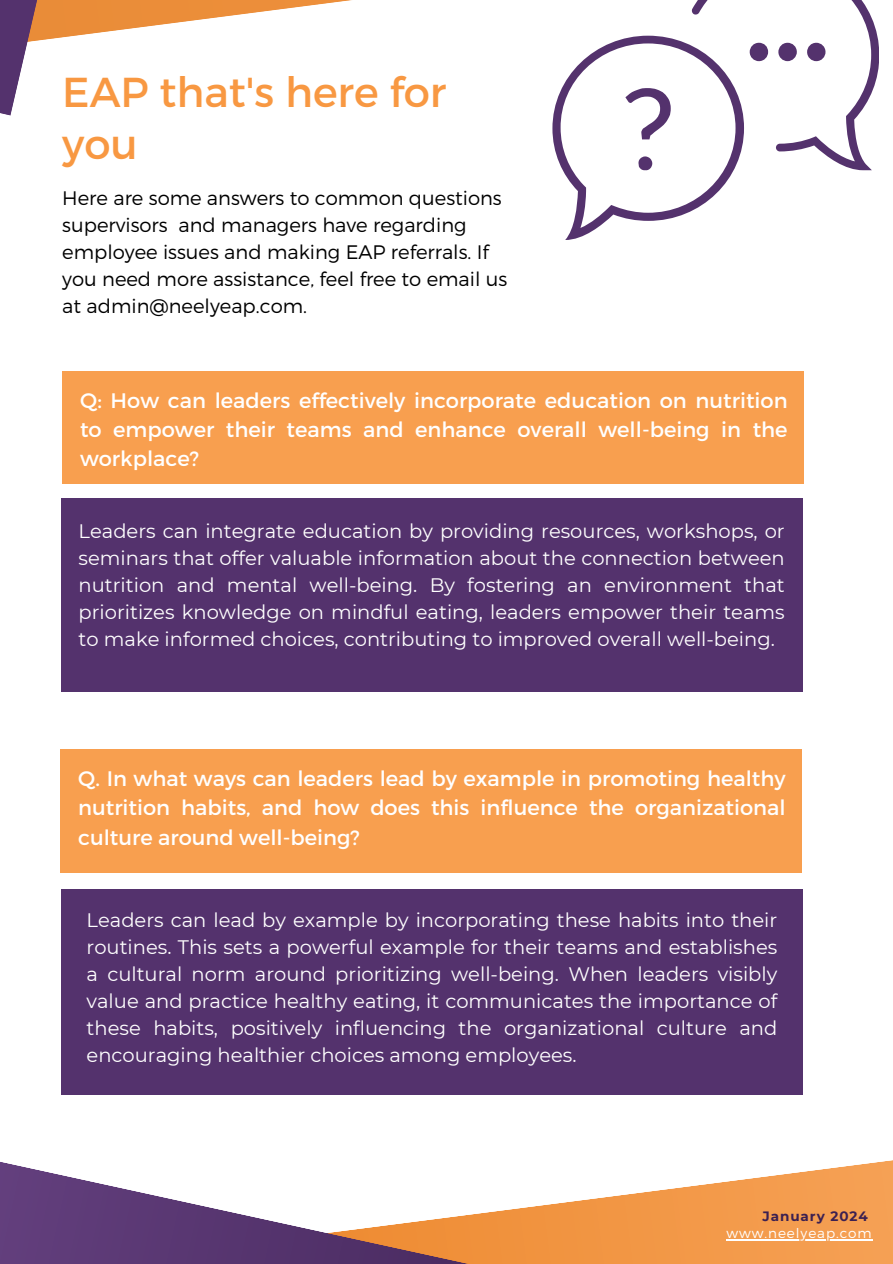
<style>
.page{position:relative;width:893px;height:1264px;background:#fff}
.page>*{position:absolute;margin:0;border:0;box-sizing:border-box;transform-origin:0 0}
.t1{font:41.7px/51.8px "Montserrat";color:#f89842}
.t2{font:21px/29.2px "Montserrat";color:#fff;text-align:justify}
.t3{font:19.5px/27px "Montserrat";color:#fff;text-align:justify}
.t4{font:300 19.5px/27px "Montserrat";color:#000}
.t5{font:300 13.5px "Montserrat";letter-spacing:.07em;color:#fff}
.t6{font:700 13.5px "Montserrat";letter-spacing:.07em;color:#3c2051}
</style>
<div class="page">
<svg style="left:726px;top:1086px;width:166px;height:177px"></svg>
<svg style="left:0;top:1094px;width:726px;height:169px"></svg>
<svg style="left:0;top:0;width:879px;height:116px"></svg>
<div style="left:62px;top:497px;width:741px;height:194px;background:#54326d"></div>
<div style="left:62px;top:371px;width:742px;height:112px;background:#f89f4f"></div>
<div style="left:61px;top:889px;width:741px;height:205px;background:#54326d"></div>
<div style="left:60px;top:749px;width:742px;height:123px;background:#f89f4f"></div>
<svg style="left:552px;top:0;width:326px;height:240px"></svg>
<hr style="left:726px;top:1238px;width:146px;height:1px;background:#fff">
<h1 class="t1" style="left:62px;top:66px;width:385px">EAP that's here for you</h1>
<p class="t4" style="left:62px;top:184px;width:446px">Here are some answers to common questions supervisors and managers have regarding employee issues and making EAP referrals. If you need more assistance, feel free to email us at admin@neelyeap.com.</p>
<p class="t2" style="left:80px;top:386px;width:709px">Q: How can leaders effectively incorporate education on nutrition to empower their teams and enhance overall well-being in the workplace?</p>
<p class="t3" style="left:79px;top:517px;width:707px">Leaders can integrate education by providing resources, workshops, or seminars that offer valuable information about the connection between nutrition and mental well-being. By fostering an environment that prioritizes knowledge on mindful eating, leaders empower their teams to make informed choices, contributing to improved overall well-being.</p>
<p class="t2" style="left:78px;top:764px;width:709px">Q. In what ways can leaders lead by example in promoting healthy nutrition habits, and how does this influence the organizational culture around well-being?</p>
<p class="t3" style="left:87px;top:905px;width:692px">Leaders can lead by example by incorporating these habits into their routines. This sets a powerful example for their teams and establishes a cultural norm around prioritizing well-being. When leaders visibly value and practice healthy eating, it communicates the importance of these habits, positively influencing the organizational culture and encouraging healthier choices among employees.</p>
<p class="t6" style="left:762px;top:1206px;width:107px">January 2024</p>
<p class="t5" style="left:726px;top:1224px;width:147px">www.neelyeap.com</p>
</div>
